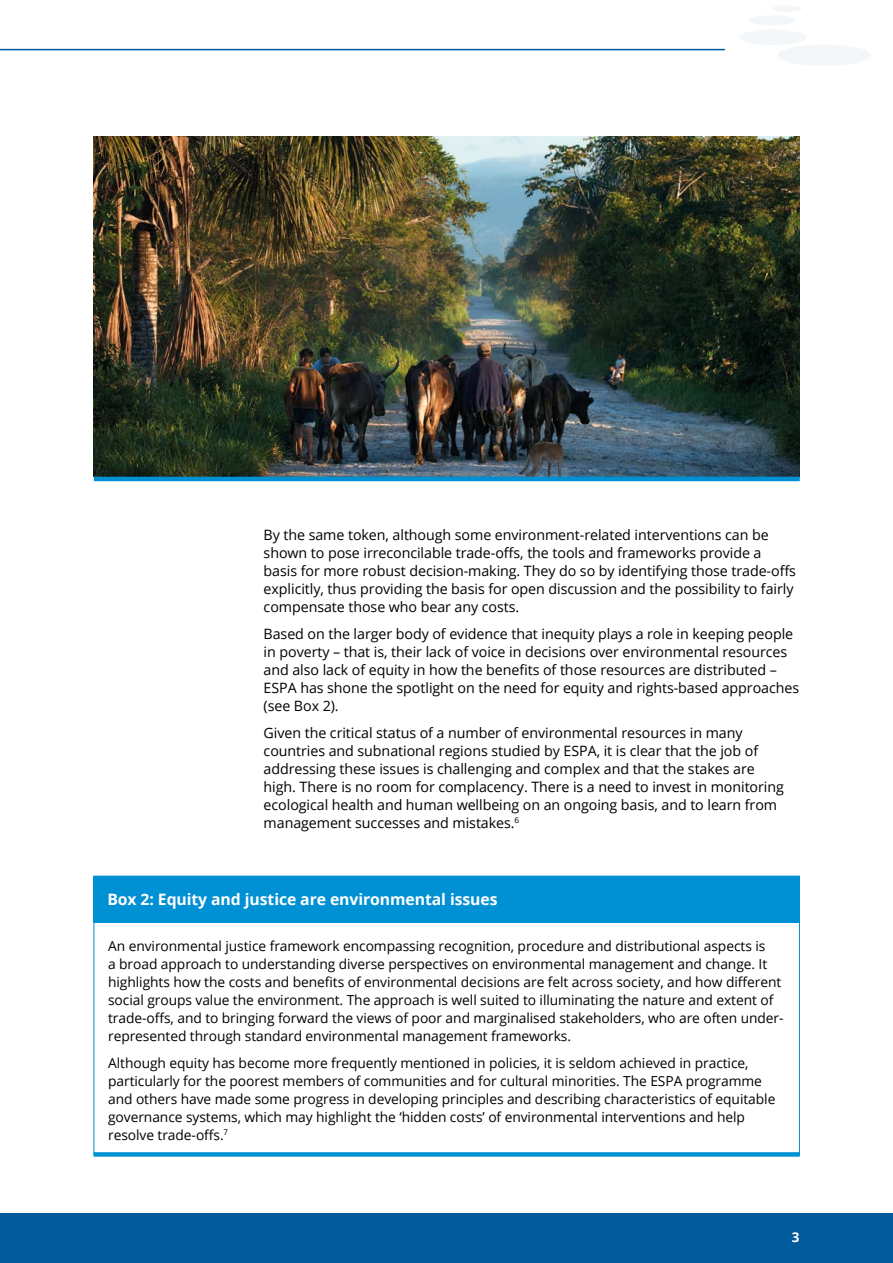
<style>
.page{position:relative;width:893px;height:1263px;background:#fff}
.page>*{position:absolute;margin:0;border:0;box-sizing:border-box;transform-origin:0 0}
.Box_figure_title{font:700 15.75px "Open Sans";letter-spacing:-.005em;color:#fff}
.Body{font:14.25px/18px "Open Sans";letter-spacing:-.005em;color:#000}
.Box_body{font:13.8px/18px "Open Sans";letter-spacing:-.005em;color:#000}
.t1{font:700 13.5px "Open Sans";color:#fff}
</style>
<div class="page">
<div style="left:777px;top:45px;width:94px;height:21px;background:#f3f7fa;border-radius:50%"></div>
<div style="left:738px;top:29px;width:68px;height:16px;background:#f3f7fa;border-radius:50%"></div>
<div style="left:748px;top:15px;width:47px;height:11px;background:#f3f7fa;border-radius:50%"></div>
<div style="left:772px;top:5px;width:30px;height:7px;background:#f3f7fa;border-radius:50%"></div>
<hr style="left:0;top:49px;width:725px;height:1px;background:#005a9b">
<div style="left:0;top:1214px;width:893px;height:49px;background:#005a9b"></div>
<div style="left:94px;top:876px;width:706px;height:46px;background:#0090d4"></div>
<div style="left:94px;top:1152px;width:706px;height:5px;background:#0090d4"></div>
<img style="left:94px;top:136px;width:706px;height:340px">
<hr style="left:94px;top:477px;width:706px;height:4px;background:#0090d4">
<p class="Body" style="left:264px;top:525px;width:534px">By the same token, although some environment-related interventions can be shown to pose irreconcilable trade-offs, the tools and frameworks provide a basis for more robust decision-making. They do so by identifying those trade-offs explicitly, thus providing the basis for open discussion and the possibility to fairly compensate those who bear any costs.</p>
<p class="Body" style="left:264px;top:624px;width:537px">Based on the larger body of evidence that inequity plays a role in keeping people in poverty – that is, their lack of voice in decisions over environmental resources and also lack of equity in how the benefits of those resources are distributed – ESPA has shone the spotlight on the need for equity and rights-based approaches (see Box 2).</p>
<p class="Body" style="left:264px;top:723px;width:522px">Given the critical status of a number of environmental resources in many countries and subnational regions studied by ESPA, it is clear that the job of addressing these issues is challenging and complex and that the stakes are high. There is no room for complacency. There is a need to invest in monitoring ecological health and human wellbeing on an ongoing basis, and to learn from management successes and mistakes.<sup>6</sup></p>
<p class="Box_figure_title" style="left:107px;top:888px;width:392px">Box 2: Equity and justice are environmental issues</p>
<p class="Box_body" style="left:108px;top:936px;width:677px">An environmental justice framework encompassing recognition, procedure and distributional aspects is<br>a broad approach to understanding diverse perspectives on environmental management and change. It highlights how the costs and benefits of environmental decisions are felt across society, and how different social groups value the environment. The approach is well suited to illuminating the nature and extent of trade-offs, and to bringing forward the views of poor and marginalised stakeholders, who are often under&shy;represented through standard environmental management frameworks.</p>
<p class="Box_body" style="left:108px;top:1053px;width:669px">Although equity has become more frequently mentioned in policies, it is seldom achieved in practice, particularly for the poorest members of communities and for cultural minorities. The ESPA programme and others have made some progress in developing principles and describing characteristics of equitable governance systems, which may highlight the ‘hidden costs’ of environmental interventions and help resolve trade-offs.<sup>7</sup></p>
<p class="t1" style="left:792px;top:1228px;width:9px">3</p>
</div>
